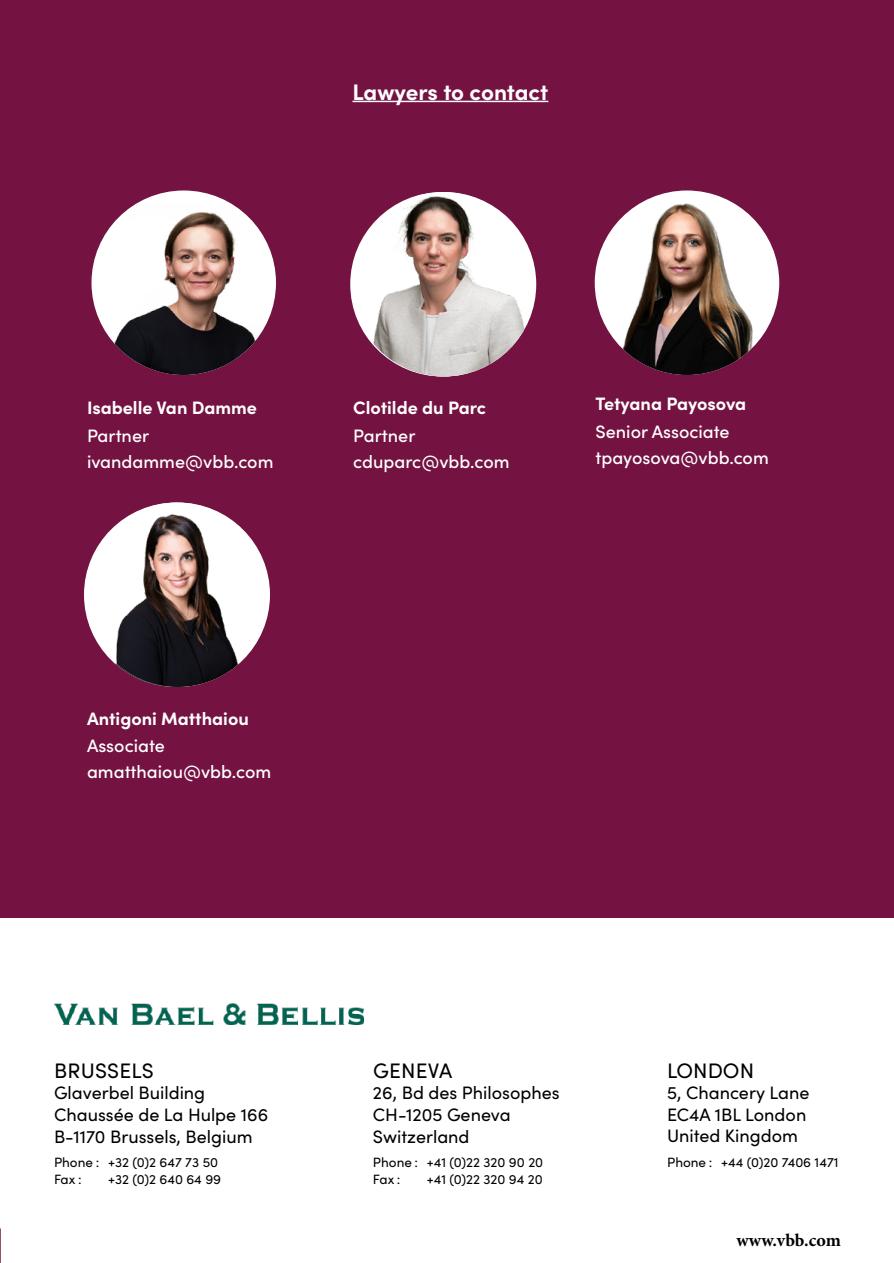
<style>
.page{position:relative;width:894px;height:1263px;background:#fff}
.page>*{position:absolute;margin:0;border:0;box-sizing:border-box;transform-origin:0 0}
.t1{font:700 22.5px "Sofia Pro";letter-spacing:-.005em;color:#fff}
.t2{font:21px "Sofia Pro";letter-spacing:.01em;color:#000}
.t3{font:18px/21.6px "Sofia Pro";color:#000}
.t4{font:500 18px/26.1px "Sofia Pro";color:#fff}
.t5{font:700 18px "Sofia Pro";color:#fff}
.t6{font:700 18px "Minion Pro";letter-spacing:.005em;color:#000}
.t7{font:13.5px/16.2px "Sofia Pro";color:#000}
</style>
<div class="page">
<svg style="left:0;top:1228px;width:1px;height:35px"></svg>
<div style="left:0;top:0;width:894px;height:918px;background:#741241"></div>
<hr style="left:352px;top:101px;width:196px;height:1px;background:#fff">
<img style="left:595px;top:192px;width:184px;height:183px">
<img style="left:86px;top:504px;width:184px;height:183px">
<img style="left:54px;top:1003px;width:310px;height:21px">
<img style="left:352px;top:194px;width:184px;height:182px">
<div style="left:92px;top:190px;width:184px;height:185px;background:#fff;border-radius:50%"></div>
<img style="left:92px;top:203px;width:184px;height:172px">
<p class="t1" style="left:352px;top:75px;width:197px">Lawyers to contact</p>
<p class="t5" style="left:87px;top:394px;width:172px">Isabelle Van Damme</p>
<p class="t4" style="left:87px;top:421px;width:188px">Partner ivandamme@vbb.com</p>
<p class="t5" style="left:353px;top:394px;width:135px">Clotilde du Parc</p>
<p class="t4" style="left:353px;top:421px;width:158px">Partner cduparc@vbb.com</p>
<p class="t5" style="left:596px;top:390px;width:152px">Tetyana Payosova</p>
<p class="t4" style="left:596px;top:418px;width:175px">Senior Associate tpayosova@vbb.com</p>
<p class="t5" style="left:87px;top:705px;width:163px">Antigoni Matthaiou</p>
<p class="t4" style="left:87px;top:732px;width:186px">Associate amatthaiou@vbb.com</p>
<p class="t2" style="left:54px;top:1055px;width:101px">BRUSSELS</p>
<p class="t3" style="left:54px;top:1081px;width:216px">Glaverbel Building<br>Chaussée de La Hulpe 166<br>B-1170 Brussels, Belgium</p>
<p class="t7" style="left:54px;top:1154px;width:166px">Phone : +32 (0)2 647 73 50<br>Fax :</p>
<p class="t7" style="left:108px;top:1170px;width:115px">+32 (0)2 640 64 99</p>
<p class="t2" style="left:373px;top:1055px;width:81px">GENEVA</p>
<p class="t3" style="left:373px;top:1081px;width:188px">26, Bd des Philosophes<br>CH-1205 Geneva<br>Switzerland</p>
<p class="t7" style="left:373px;top:1154px;width:172px">Phone : +41 (0)22 320 90 20<br>Fax :</p>
<p class="t7" style="left:427px;top:1170px;width:117px">+41 (0)22 320 94 20</p>
<p class="t2" style="left:667px;top:1055px;width:89px">LONDON</p>
<p class="t3" style="left:667px;top:1081px;width:144px">5, Chancery Lane<br>EC4A 1BL London<br>United Kingdom</p>
<p class="t7" style="left:667px;top:1154px;width:173px">Phone : +44 (0)20 7406 1471</p>
<p class="t6" style="left:737px;top:1228px;width:106px">www.vbb.com</p>
</div>
